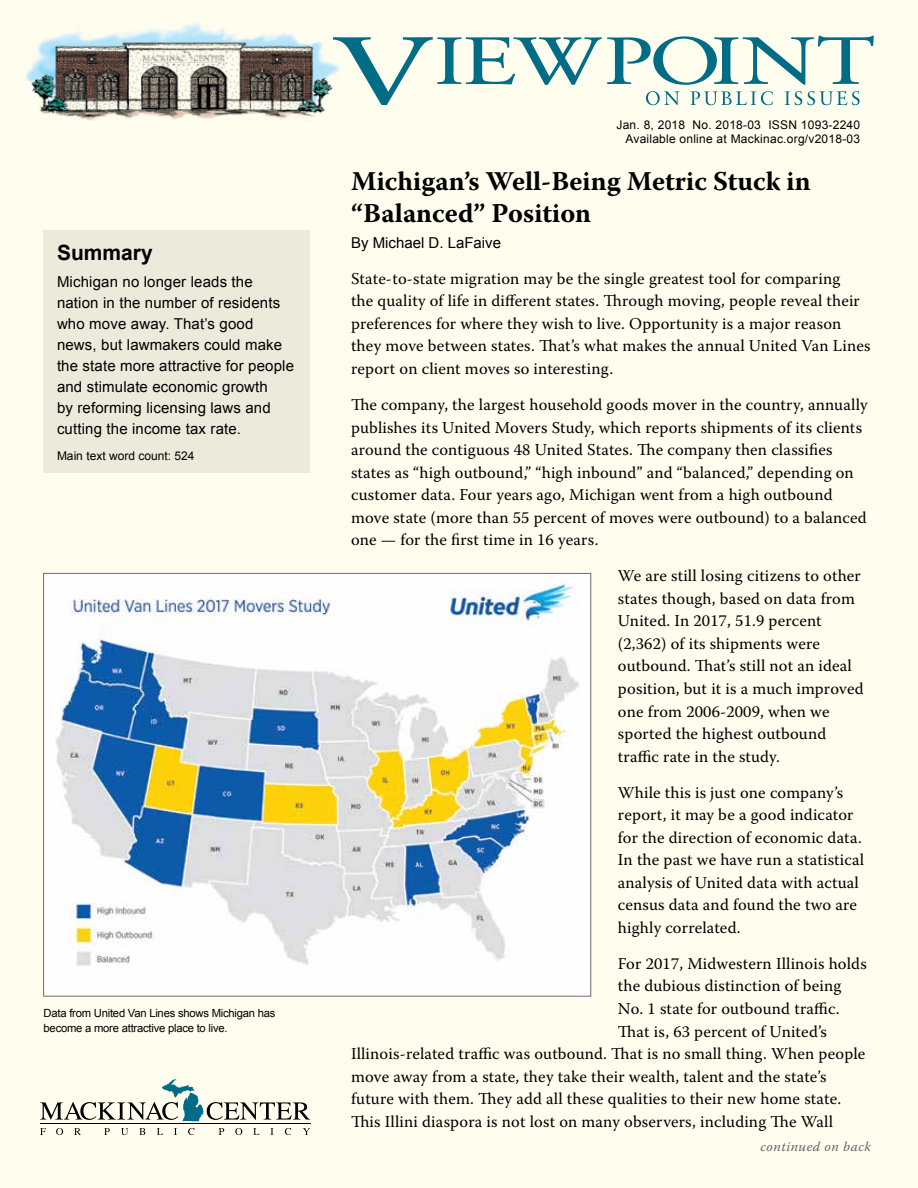
<style>
.page{position:relative;width:918px;height:1188px;background:#fffdee}
.page>*{position:absolute;margin:0;border:0;box-sizing:border-box;transform-origin:0 0}
.t1{font:700 27px/31.5px "Warnock Pro";color:#000}
.t2{font:700 21px "Arial";color:#000}
.t3{font:16.5px/22.5px "Warnock Pro";letter-spacing:.01em;color:#000}
.t4{font:15px/21px "Arial";letter-spacing:.01em;color:#000}
.t5{font:italic 13.5px "Warnock Pro";letter-spacing:.04em;color:#636466}
.t6{font:12px/14.4px "Arial";letter-spacing:.02em;color:#000;text-align:right}
.t7{font:12px "Arial";color:#000}
.t8{font:11.25px/15px "Arial";letter-spacing:-.02em;color:#000}
</style>
<div class="page">
<img style="left:25px;top:22px;width:308px;height:99px">
<svg style="left:333px;top:36px;width:541px;height:69px"></svg>
<svg style="left:40px;top:1128px;width:6px;height:7px"></svg>
<svg style="left:56px;top:1128px;width:7px;height:7px"></svg>
<svg style="left:74px;top:1128px;width:7px;height:7px"></svg>
<svg style="left:104px;top:1128px;width:6px;height:7px"></svg>
<svg style="left:121px;top:1128px;width:7px;height:7px"></svg>
<svg style="left:139px;top:1128px;width:6px;height:7px"></svg>
<svg style="left:157px;top:1128px;width:6px;height:7px"></svg>
<svg style="left:174px;top:1128px;width:3px;height:7px"></svg>
<svg style="left:188px;top:1128px;width:7px;height:7px"></svg>
<svg style="left:219px;top:1128px;width:5px;height:7px"></svg>
<svg style="left:235px;top:1128px;width:7px;height:7px"></svg>
<svg style="left:253px;top:1128px;width:7px;height:7px"></svg>
<svg style="left:270px;top:1128px;width:4px;height:7px"></svg>
<svg style="left:285px;top:1128px;width:6px;height:7px"></svg>
<svg style="left:303px;top:1128px;width:7px;height:7px"></svg>
<hr style="left:40px;top:1124px;width:270px;height:1px;background:#000">
<svg style="left:40px;top:1079px;width:270px;height:42px"></svg>
<div style="left:44px;top:231px;width:266px;height:242px;background:#ebeadb"></div>
<img style="left:45px;top:575px;width:544px;height:419px">
<p class="t2" style="left:57px;top:238px;width:97px">Summary</p>
<p class="t4" style="left:57px;top:272px;width:239px">Michigan no longer leads the nation in the number of residents who move away. That’s good news, but lawmakers could make the state more attractive for people and stimulate economic growth<br>by reforming licensing laws and cutting the income tax rate.</p>
<p class="t7" style="left:57px;top:447px;width:139px">Main text word count: 524</p>
<p class="t8" style="left:44px;top:1006px;width:233px">Data from United Van Lines shows Michigan has become a more attractive place to live.</p>
<p class="t6" style="left:616px;top:117px;width:245px">Jan. 8, 2018 No. 2018-03 ISSN 1093-2240<br>Available online at Mackinac.org/v2018-03</p>
<h1 class="t1" style="left:351px;top:165px;width:461px">Michigan’s Well-Being Metric Stuck in “Balanced” Position</h1>
<p class="t4" style="left:351px;top:232px;width:152px">By Michael D. LaFaive</p>
<p class="t3" style="left:351px;top:267px;width:521px">State-to-state migration may be the single greatest tool for comparing<br>the quality of life in different states. Through moving, people reveal their preferences for where they wish to live. Opportunity is a major reason they move between states. That’s what makes the annual United Van Lines report on client moves so interesting.</p>
<p class="t3" style="left:351px;top:393px;width:518px">The company, the largest household goods mover in the country, annually publishes its United Movers Study, which reports shipments of its clients around the contiguous 48 United States. The company then classifies states as “high outbound,” “high inbound” and “balanced,” depending on customer data. Four years ago, Michigan went from a high outbound move state (more than 55 percent of moves were outbound) to a balanced one — for the first time in 16 years.</p>
<p class="t3" style="left:618px;top:564px;width:247px">We are still losing citizens to other states though, based on data from<br>United. In 2017, 51.9 percent (2,362) of its shipments were outbound. That’s still not an ideal position, but it is a much improved one from 2006-2009, when we sported the highest outbound traffic rate in the study.</p>
<p class="t3" style="left:618px;top:781px;width:248px">While this is just one company’s report, it may be a good indicator for the direction of economic data.<br>In the past we have run a statistical analysis of United data with actual census data and found the two are highly correlated.</p>
<p class="t3" style="left:618px;top:952px;width:250px">For 2017, Midwestern Illinois holds</p>
<p class="t3" style="left:618px;top:975px;width:225px">the dubious distinction of being</p>
<p class="t3" style="left:618px;top:997px;width:223px">No. 1 state for outbound traffic.</p>
<p class="t3" style="left:618px;top:1020px;width:210px">That is, 63 percent of United’s</p>
<p class="t3" style="left:351px;top:1042px;width:516px">Illinois-related traffic was outbound. That is no small thing. When people</p>
<p class="t3" style="left:351px;top:1065px;width:477px">move away from a state, they take their wealth, talent and the state’s</p>
<p class="t3" style="left:351px;top:1087px;width:492px">future with them. They add all these qualities to their new home state.</p>
<p class="t3" style="left:351px;top:1110px;width:484px">This Illini diaspora is not lost on many observers, including The Wall</p>
<p class="t5" style="left:761px;top:1138px;width:112px">continued on back</p>
</div>
